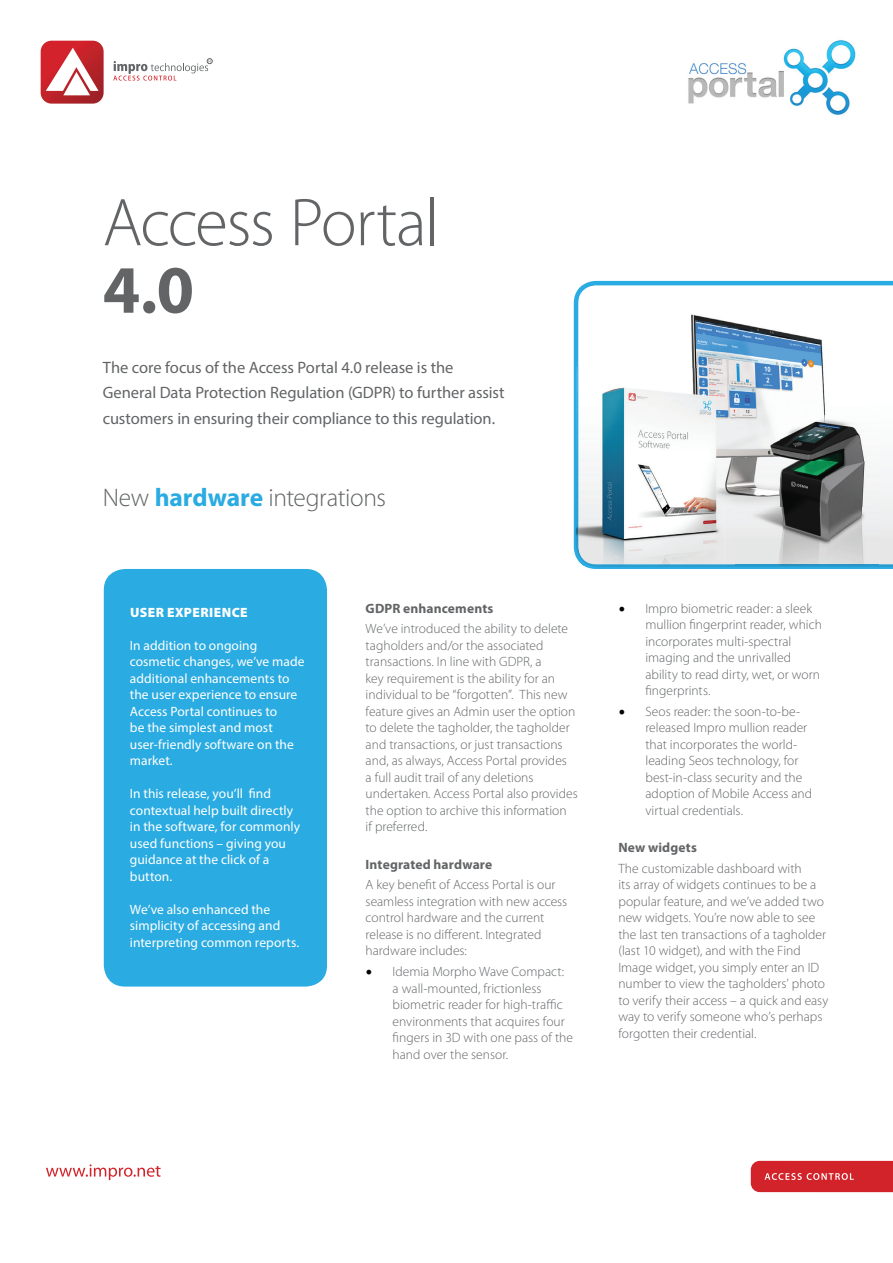
<style>
.page{position:relative;width:893px;height:1263px;background:#fff}
.page>*{position:absolute;margin:0;border:0;box-sizing:border-box;transform-origin:0 0}
.t1{font:300 68.25px "Myriad Pro";letter-spacing:-.025em;color:#626466}
.t2{font:700 68.25px "Myriad Pro";color:#626466}
.t3{font:300 25.5px "Myriad Pro";letter-spacing:-.015em;color:#626466}
.t4{font:16.5px/25.5px "Myriad Pro";letter-spacing:-.005em;color:#626466}
.t5{font:300 13.5px/16.5px "Myriad Pro";color:#626466}
.t6{font:13.5px/16.5px "Myriad Pro";letter-spacing:.005em;color:#fff}
.t7{font:700 13.5px "Myriad Pro";letter-spacing:.01em;color:#626466}
.t8{font:900 13.5px "Myriad Pro";letter-spacing:.035em;color:#fff}
.s1{font-weight:700;color:#2aabe1}
.s2{font-family:"Minion Pro";font-weight:400;font-size:18px;color:#040503}
</style>
<div class="page">
<svg style="left:574px;top:281px;width:319px;height:288px"></svg>
<div style="left:104px;top:569px;width:223px;height:417px;background:#2aabe1;border-radius:21px"></div>
<svg style="left:576px;top:363px;width:317px;height:204px"></svg>
<svg style="left:41px;top:41px;width:63px;height:63px"></svg>
<svg style="left:113px;top:58px;width:99px;height:23px"></svg>
<svg style="left:46px;top:1164px;width:115px;height:16px"></svg>
<svg style="left:751px;top:1161px;width:142px;height:31px;background:#d52e35"></svg>
<img style="left:688px;top:40px;width:168px;height:75px">
<img style="left:663px;top:298px;width:207px;height:209px">
<img style="left:576px;top:368px;width:149px;height:198px">
<img style="left:663px;top:368px;width:62px;height:139px">
<img style="left:870px;top:415px;width:8px;height:50px">
<img style="left:736px;top:507px;width:95px;height:8px">
<img style="left:831px;top:465px;width:47px;height:50px">
<img style="left:736px;top:515px;width:142px;height:51px">
<img style="left:736px;top:415px;width:134px;height:92px">
<h1 class="t1" style="left:103px;top:181px;width:338px">Access Portal</h1>
<h1 class="t2" style="left:103px;top:245px;width:93px">4.0</h1>
<p class="t4" style="left:103px;top:354px;width:403px">The core focus of the Access Portal 4.0 release is the<br>General Data Protection Regulation (GDPR) to further assist customers in ensuring their compliance to this regulation.</p>
<h2 class="t3" style="left:103px;top:482px;width:285px">New <span class="s1">hardware</span> integrations</h2>
<p class="t8" style="left:130px;top:603px;width:119px">USER EXPERIENCE</p>
<p class="t6" style="left:130px;top:637px;width:176px">In addition to ongoing cosmetic changes, we’ve made additional enhancements to the user experience to ensure<br>Access Portal continues to<br>be the simplest and most user-friendly software on the market.</p>
<p class="t6" style="left:130px;top:785px;width:172px">In this release, you’ll find contextual help built directly in the software, for commonly used functions – giving you guidance at the click of a button.</p>
<p class="t6" style="left:130px;top:901px;width:171px">We’ve also enhanced the simplicity of accessing and interpreting common reports.</p>
<p class="t7" style="left:366px;top:599px;width:129px">GDPR enhancements</p>
<p class="t5" style="left:366px;top:620px;width:214px">We’ve introduced the ability to delete tagholders and/or the associated transactions. In line with GDPR, a<br>key requirement is the ability for an individual to be “forgotten”. This new feature gives an Admin user the option to delete the tagholder, the tagholder and transactions, or just transactions and, as always, Access Portal provides<br>a full audit trail of any deletions undertaken. Access Portal also provides the option to archive this information<br>if preferred.</p>
<p class="t7" style="left:366px;top:855px;width:128px">Integrated hardware</p>
<p class="t5" style="left:366px;top:876px;width:203px">A key benefit of Access Portal is our seamless integration with new access control hardware and the current release is no different. Integrated hardware includes:</p>
<p class="t5" style="left:393px;top:963px;width:182px;text-indent:-27px"><span class="s2">•</span> Idemia Morpho Wave Compact: a wall-mounted, frictionless biometric reader for high-traffic environments that acquires four fingers in 3D with one pass of the hand over the sensor.</p>
<p class="t5" style="left:645px;top:600px;width:178px;text-indent:-27px"><span class="s2">•</span> Impro biometric reader: a sleek mullion fingerprint reader, which incorporates multi-spectral imaging and the unrivalled ability to read dirty, wet, or worn fingerprints.</p>
<p class="t5" style="left:645px;top:703px;width:168px;text-indent:-27px"><span class="s2">•</span> Seos reader: the soon-to-be&shy;released Impro mullion reader that incorporates the world&shy;leading Seos technology, for best-in-class security and the adoption of Mobile Access and virtual credentials.</p>
<p class="t7" style="left:618px;top:839px;width:80px">New widgets</p>
<p class="t5" style="left:618px;top:860px;width:211px">The customizable dashboard with<br>its array of widgets continues to be a popular feature, and we’ve added two new widgets. You’re now able to see the last ten transactions of a tagholder (last 10 widget), and with the Find Image widget, you simply enter an ID number to view the tagholders’ photo to verify their access – a quick and easy way to verify someone who’s perhaps forgotten their credential.</p>
</div>
